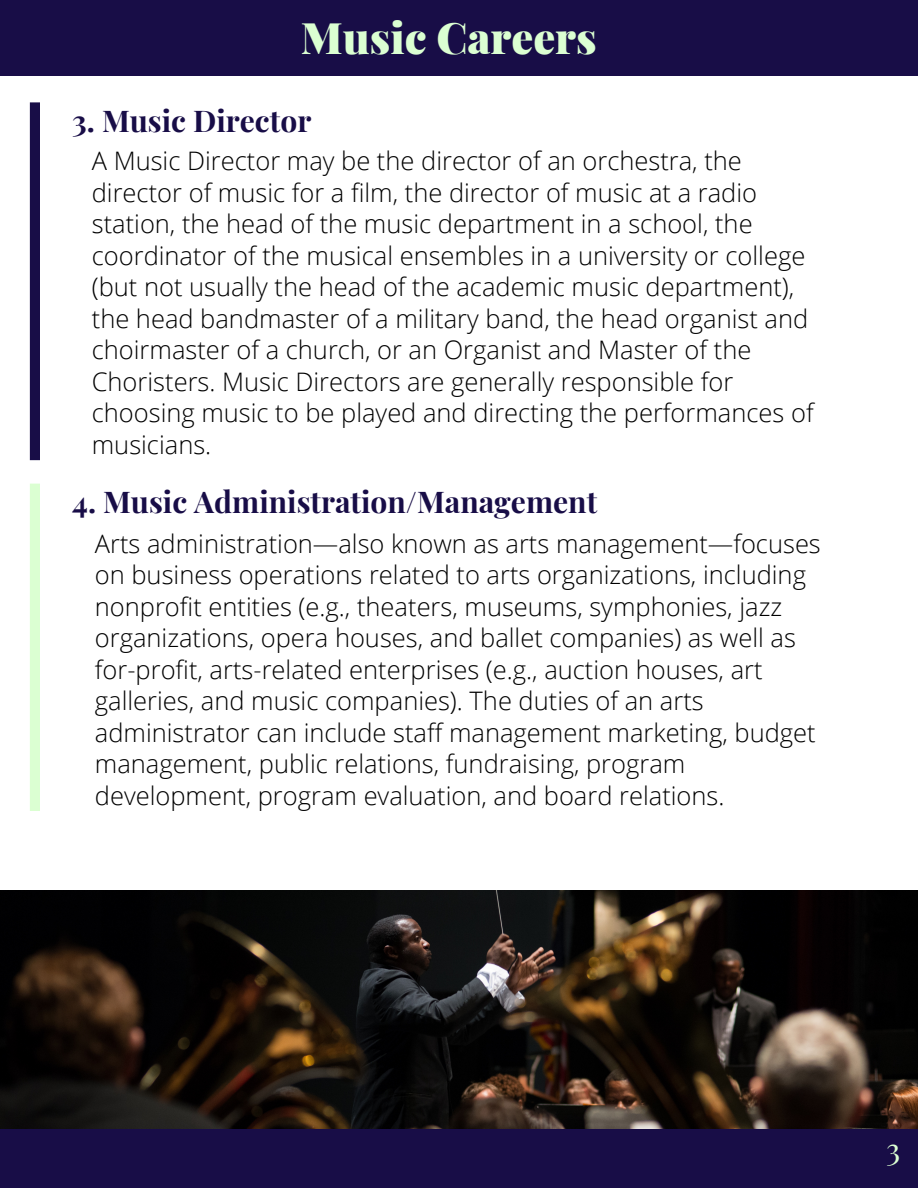
<style>
.page{position:relative;width:918px;height:1188px;background:#fff}
.page>*{position:absolute;margin:0;border:0;box-sizing:border-box;transform-origin:0 0}
.t1{font:900 43.5px "Playfair Display";color:#dbffd2}
.t2{font:31.5px "Playfair Display";color:#dbffd2}
.t3{font:700 30px "Playfair Display";color:#180d47}
.t4{font:300 25.5px/31.5px "Open Sans";color:#000}
</style>
<div class="page">
<div style="left:0;top:0;width:918px;height:76px;background:#180d47"></div>
<img style="left:0;top:890px;width:918px;height:239px">
<div style="left:0;top:1129px;width:918px;height:59px;background:#180d47"></div>
<div style="left:30px;top:102px;width:10px;height:358px;background:#180d47"></div>
<div style="left:30px;top:484px;width:10px;height:327px;background:#dbffd2"></div>
<p class="t1" style="left:301px;top:7px;width:297px">Music Careers</p>
<p class="t3" style="left:72px;top:100px;width:241px">3. Music Director</p>
<p class="t4" style="left:92px;top:145px;width:723px">A Music Director may be the director of an orchestra, the director of music for a film, the director of music at a radio station, the head of the music department in a school, the coordinator of the musical ensembles in a university or college (but not usually the head of the academic music department), the head bandmaster of a military band, the head organist and choirmaster of a church, or an Organist and Master of the Choristers. Music Directors are generally responsible for choosing music to be played and directing the performances of musicians.</p>
<p class="t3" style="left:72px;top:481px;width:526px">4. Music Administration/Management</p>
<p class="t4" style="left:95px;top:527px;width:727px">Arts administration—also known as arts management—focuses on business operations related to arts organizations, including nonprofit entities (e.g., theaters, museums, symphonies, jazz organizations, opera houses, and ballet companies) as well as for-profit, arts-related enterprises (e.g., auction houses, art galleries, and music companies). The duties of an arts administrator can include staff management marketing, budget management, public relations, fundraising, program development, program evaluation, and board relations.</p>
<p class="t2" style="left:886px;top:1127px;width:16px">3</p>
</div>
